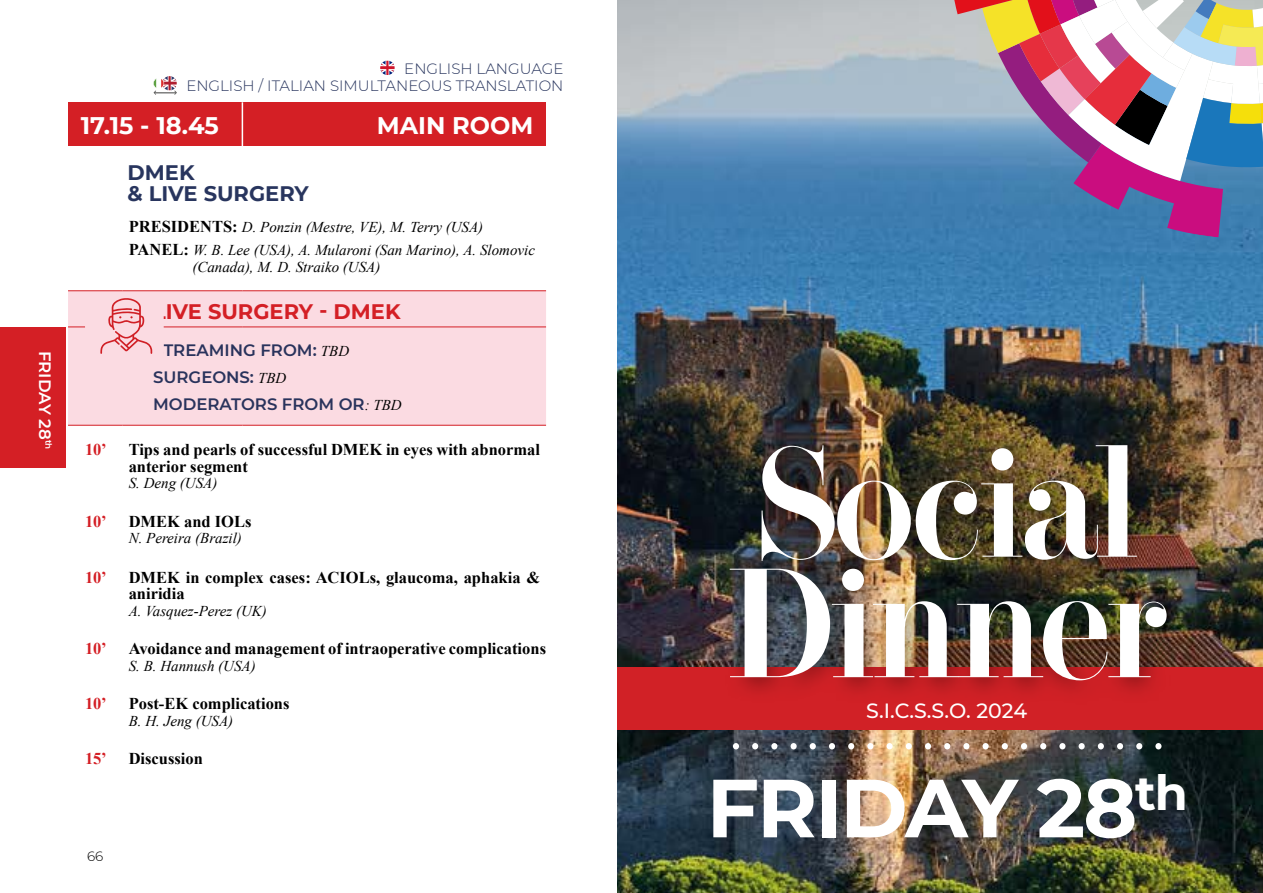
<style>
.page{position:relative;width:1263px;height:893px;background:#fff}
.page>*{position:absolute;margin:0;border:0;box-sizing:border-box;transform-origin:0 0}
.t1{font:144.6px/120.4px "Domani CP";letter-spacing:-.025em;color:#fff}
.t2{font:700 82.35px "Montserrat";letter-spacing:-.025em;color:#fff}
.t3{font:700 24px "Montserrat";color:#fff}
.t4{font:700 21px/21px "Montserrat";color:#28355e}
.t5{font:700 21px "Montserrat";color:#d41f25}
.t6{font:500 20.55px "Montserrat";color:#fff}
.t7{font:700 16.5px/16.5px "Times New Roman";color:#000}
.t8{font:600 16.5px/27px "Montserrat";color:#29335c}
.t9{font:700 16.5px "Times New Roman";letter-spacing:-.01em;color:#d41f25}
.t10{font:600 16.5px "Montserrat";color:#fff}
.t11{font:italic 15px/23.1px "Times New Roman";color:#000}
.t12{font:300 15px/16.5px "Montserrat";color:#28355e;text-align:right}
.t13{font:300 13.5px "Montserrat";color:#000}
.s1{font-weight:700;font-style:normal;font-size:16.5px}
.s2{font-family:"Times New Roman";font-weight:400;font-style:italic;font-size:15px;color:#000}
</style>
<div class="page">
<div style="left:0;top:327px;width:66px;height:141px;background:#d41f25"></div>
<div style="left:68px;top:102px;width:174px;height:44px;background:#d41f25"></div>
<div style="left:242px;top:102px;width:304px;height:44px;background:#d41f25"></div>
<div style="left:68px;top:291px;width:478px;height:134px;background:#fbdbe2"></div>
<hr style="left:242px;top:102px;width:1px;height:44px;background:#fff">
<hr style="left:68px;top:290px;width:55px;height:1px;background:#d41f25">
<hr style="left:123px;top:290px;width:119px;height:1px;background:#d41f25">
<hr style="left:242px;top:290px;width:304px;height:1px;background:#d41f25">
<hr style="left:68px;top:327px;width:55px;height:1px;background:#d41f25">
<hr style="left:123px;top:327px;width:119px;height:1px;background:#d41f25">
<hr style="left:242px;top:327px;width:304px;height:1px;background:#d41f25">
<hr style="left:68px;top:425px;width:55px;height:1px;background:#d41f25">
<hr style="left:123px;top:425px;width:119px;height:1px;background:#d41f25">
<hr style="left:242px;top:425px;width:304px;height:1px;background:#d41f25">
<svg style="left:85px;top:292px;width:79px;height:72px;background:#f6c9d0"></svg>
<svg style="left:153px;top:76px;width:24px;height:19px"></svg>
<svg style="left:380px;top:61px;width:15px;height:14px"></svg>
<img style="left:618px;top:0;width:645px;height:893px">
<svg style="left:949px;top:0;width:314px;height:237px"></svg>
<div style="left:618px;top:667px;width:645px;height:62px;background:#d12126"></div>
<img style="left:704px;top:411px;width:496px;height:360px">
<p class="t10" style="left:57px;top:351px;width:100px;rotate:90deg">FRIDAY 28<sup>th</sup></p>
<p class="t12" style="left:186px;top:60px;width:379px">ENGLISH LANGUAGE<br>ENGLISH / ITALIAN SIMULTANEOUS TRANSLATION</p>
<h3 class="t3" style="left:81px;top:108px;width:140px">17.15 - 18.45</h3>
<h3 class="t3" style="left:377px;top:108px;width:158px">MAIN ROOM</h3>
<p class="t4" style="left:128px;top:161px;width:183px">DMEK<br>&amp; LIVE SURGERY</p>
<p class="t11" style="left:129px;top:215px;width:408px"><span class="s1">PRESIDENTS:</span> D. Ponzin (Mestre, VE), M. Terry (USA)<br><span class="s1">PANEL:</span> W. B. Lee (USA), A. Mularoni (San Marino), A. Slomovic</p>
<p class="t11" style="left:192px;top:255px;width:189px">(Canada), M. D. Straiko (USA)</p>
<p class="t5" style="left:153px;top:296px;width:249px">LIVE SURGERY - DMEK</p>
<p class="t8" style="left:153px;top:336px;width:250px">STREAMING FROM: <span class="s2">TBD<br></span>SURGEONS: <span class="s2">TBD<br></span>MODERATORS FROM OR<span class="s2">: TBD</span></p>
<p class="t9" style="left:85px;top:438px;width:23px">10’</p>
<p class="t7" style="left:129px;top:441px;width:413px">Tips and pearls of successful DMEK in eyes with abnormal anterior segment</p>
<p class="t11" style="left:129px;top:471px;width:90px">S. Deng (USA)</p>
<p class="t9" style="left:85px;top:510px;width:23px">10’</p>
<p class="t7" style="left:129px;top:512px;width:124px">DMEK and IOLs</p>
<p class="t11" style="left:129px;top:526px;width:115px">N. Pereira (Brazil)</p>
<p class="t9" style="left:85px;top:566px;width:23px">10’</p>
<p class="t7" style="left:129px;top:569px;width:413px">DMEK in complex cases: ACIOLs, glaucoma, aphakia &amp; aniridia</p>
<p class="t11" style="left:129px;top:599px;width:140px">A. Vasquez-Perez (UK)</p>
<p class="t9" style="left:85px;top:637px;width:23px">10’</p>
<p class="t7" style="left:129px;top:640px;width:419px">Avoidance and management of intraoperative complications</p>
<p class="t11" style="left:129px;top:654px;width:129px">S. B. Hannush (USA)</p>
<p class="t9" style="left:85px;top:692px;width:23px">10’</p>
<p class="t7" style="left:129px;top:695px;width:162px">Post-EK complications</p>
<p class="t11" style="left:129px;top:709px;width:106px">B. H. Jeng (USA)</p>
<p class="t9" style="left:85px;top:747px;width:23px">15’</p>
<p class="t7" style="left:129px;top:750px;width:76px">Discussion</p>
<p class="t13" style="left:87px;top:847px;width:18px">66</p>
<h1 class="t1" style="left:726px;top:456px;width:444px">Social<br>Dinner</h1>
<p class="t6" style="left:866px;top:696px;width:163px">S.I.C.S.S.O. 2024</p>
<h2 class="t2" style="left:706px;top:749px;width:483px">FRIDAY 28<sup>th</sup></h2>
</div>
